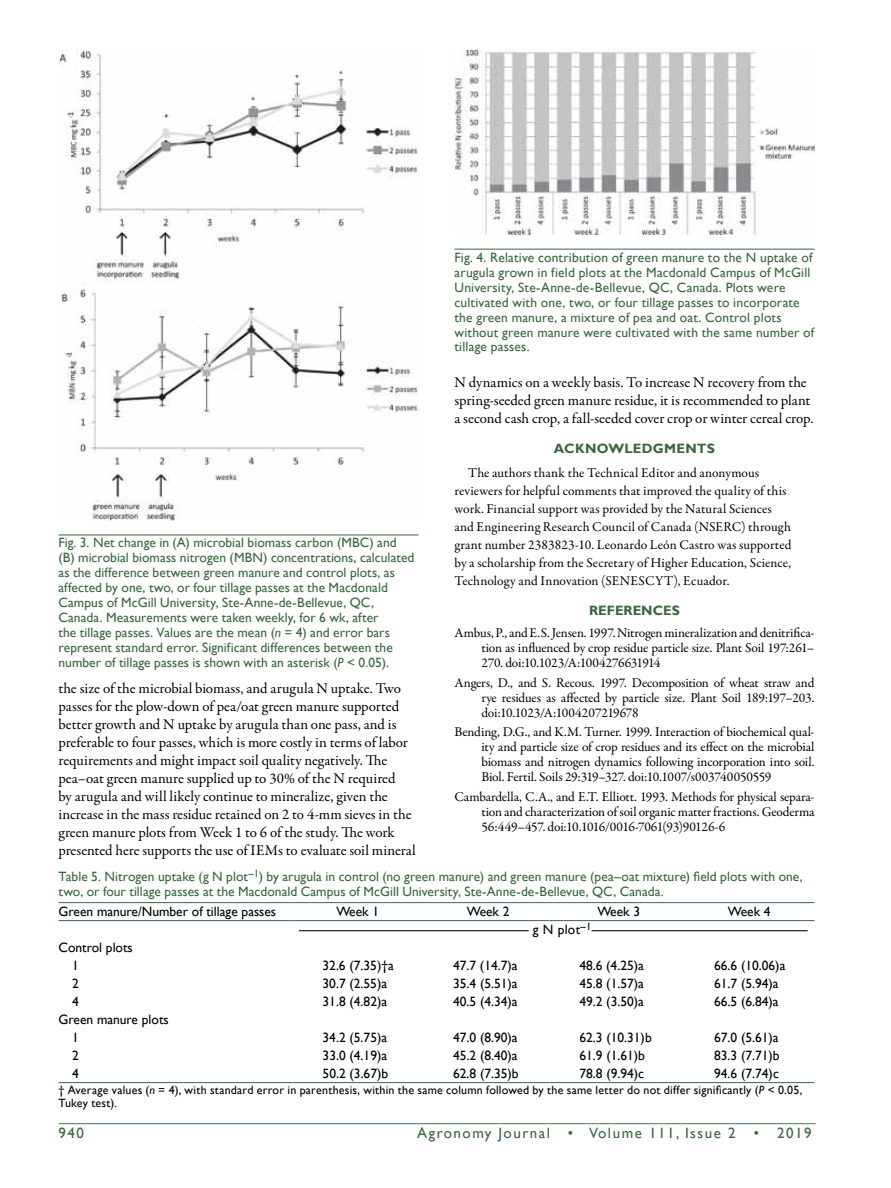
<style>
.page{position:relative;width:891px;height:1188px;background:#fff}
.page>*{position:absolute;margin:0;border:0;box-sizing:border-box;transform-origin:0 0}
.t1{font:15px/18px "Garamond Premr Pro";letter-spacing:-.005em;color:#000}
.t2{font:15px "Gill Sans";letter-spacing:.1em;color:#39673d}
.t3{font:13.5px/15px "Gill Sans";letter-spacing:.005em;color:#39673d}
.t4{font:13.5px/15px "Garamond Premr Pro";letter-spacing:-.01em;color:#000;text-align:justify}
.t5{font:13.5px/18px "Gill Sans";color:#000}
.t6{font:13.5px/18px "Garamond Premr Pro";letter-spacing:.01em;color:#000}
.t7{font:700 13.5px "Gill Sans";color:#39673d}
.t8{font:12px/13.5px "Gill Sans";letter-spacing:.02em;color:#000}
.s1{font-style:italic}
</style>
<div class="page">
<hr style="left:58px;top:1123px;width:758px;height:1px;background:#4d7650">
<hr style="left:58px;top:535px;width:360px;height:1px;background:#39673d">
<img style="left:58px;top:50px;width:360px;height:470px">
<hr style="left:454px;top:249px;width:360px;height:1px;background:#39673d">
<img style="left:454px;top:50px;width:360px;height:184px">
<hr style="left:58px;top:1082px;width:234px;height:1px;background:#39673d">
<hr style="left:292px;top:1082px;width:131px;height:1px;background:#39673d">
<hr style="left:423px;top:1082px;width:126px;height:1px;background:#39673d">
<hr style="left:554px;top:1082px;width:130px;height:1px;background:#39673d">
<hr style="left:684px;top:1082px;width:130px;height:1px;background:#39673d">
<hr style="left:58px;top:902px;width:234px;height:1px;background:#39673d">
<hr style="left:292px;top:902px;width:131px;height:1px;background:#39673d">
<hr style="left:423px;top:902px;width:126px;height:1px;background:#39673d">
<hr style="left:554px;top:902px;width:130px;height:1px;background:#39673d">
<hr style="left:684px;top:902px;width:130px;height:1px;background:#39673d">
<hr style="left:58px;top:920px;width:234px;height:1px;background:#39673d">
<hr style="left:292px;top:920px;width:131px;height:1px;background:#39673d">
<hr style="left:423px;top:920px;width:126px;height:1px;background:#39673d">
<hr style="left:554px;top:920px;width:130px;height:1px;background:#39673d">
<hr style="left:684px;top:920px;width:130px;height:1px;background:#39673d">
<p class="t3" style="left:58px;top:536px;width:357px">Fig. 3. Net change in (A) microbial biomass carbon (MBC) and (B) microbial biomass nitrogen (MBN) concentrations, calculated as the difference between green manure and control plots, as affected by one, two, or four tillage passes at the Macdonald Campus of McGill University, Ste-Anne-de-Bellevue, QC, Canada. Measurements were taken weekly, for 6 wk, after<br>the tillage passes. Values are the mean (<span class="s1">n</span> = 4) and error bars represent standard error. Significant differences between the number of tillage passes is shown with an asterisk (<span class="s1">P</span> &lt; 0.05).</p>
<p class="t1" style="left:58px;top:680px;width:359px">the size of the microbial biomass, and arugula N uptake. Two passes for the plow-down of pea/oat green manure supported better growth and N uptake by arugula than one pass, and is preferable to four passes, which is more costly in terms of labor requirements and might impact soil quality negatively. The pea–oat green manure supplied up to 30% of the N required<br>by arugula and will likely continue to mineralize, given the increase in the mass residue retained on 2 to 4-mm sieves in the green manure plots from Week 1 to 6 of the study. The work presented here supports the use of IEMs to evaluate soil mineral</p>
<p class="t3" style="left:454px;top:250px;width:361px">Fig. 4. Relative contribution of green manure to the N uptake of arugula grown in field plots at the Macdonald Campus of McGill University, Ste-Anne-de-Bellevue, QC, Canada. Plots were cultivated with one, two, or four tillage passes to incorporate the green manure, a mixture of pea and oat. Control plots without green manure were cultivated with the same number of tillage passes.</p>
<p class="t1" style="left:454px;top:374px;width:361px">N dynamics on a weekly basis. To increase N recovery from the spring-seeded green manure residue, it is recommended to plant a second cash crop, a fall-seeded cover crop or winter cereal crop.</p>
<p class="t7" style="left:554px;top:440px;width:23px">ACKNOWLEDGMENTS</p>
<p class="t6" style="left:455px;top:464px;width:339px;text-indent:14px">The authors thank the Technical Editor and anonymous reviewers for helpful comments that improved the quality of this work. Financial support was provided by the Natural Sciences and Engineering Research Council of Canada (NSERC) through grant number 2383823-10. Leonardo León Castro was supported by a scholarship from the Secretary of Higher Education, Science, Technology and Innovation (SENESCYT), Ecuador.</p>
<p class="t7" style="left:589px;top:602px;width:10px">REFERENCES</p>
<p class="t4" style="left:482px;top:626px;width:335px;text-indent:-27px">Ambus, P., and E.S. Jensen. 1997. Nitrogen mineralization and denitrifica&shy;tion as influenced by crop residue particle size. Plant Soil 197:261– 270. doi:10.1023/A:1004276631914</p>
<p class="t4" style="left:482px;top:676px;width:334px;text-indent:-27px">Angers, D., and S. Recous. 1997. Decomposition of wheat straw and rye residues as affected by particle size. Plant Soil 189:197–203. doi:10.1023/A:1004207219678</p>
<p class="t4" style="left:482px;top:725px;width:335px;text-indent:-27px">Bending, D.G., and K.M. Turner. 1999. Interaction of biochemical qual&shy;ity and particle size of crop residues and its effect on the microbial biomass and nitrogen dynamics following incorporation into soil.<br>Biol. Fertil. Soils 29:319–327. doi:10.1007/s003740050559</p>
<p class="t4" style="left:482px;top:790px;width:335px;text-indent:-27px">Cambardella, C.A., and E.T. Elliott. 1993. Methods for physical separa&shy;tion and characterization of soil organic matter fractions. Geoderma 56:449–457. doi:10.1016/0016-7061(93)90126-6</p>
<p class="t3" style="left:58px;top:869px;width:746px">Table 5. Nitrogen uptake (g N plot<sup>–1</sup>) by arugula in control (no green manure) and green manure (pea–oat mixture) field plots with one, two, or four tillage passes at the Macdonald Campus of McGill University, Ste-Anne-de-Bellevue, QC, Canada.</p>
<p class="t5" style="left:58px;top:903px;width:219px">Green manure/Number of tillage passes</p>
<p class="t5" style="left:336px;top:903px;width:44px">Week 1</p>
<p class="t5" style="left:467px;top:903px;width:44px">Week 2</p>
<p class="t5" style="left:597px;top:903px;width:44px">Week 3</p>
<p class="t5" style="left:299px;top:903px;width:510px;text-indent:429px">Week 4 ————————————————— g N plot<sup>–1</sup>————————————————</p>
<p class="t5" style="left:72px;top:939px;width:62px;text-indent:-14px">Control plots<br>1</p>
<p class="t5" style="left:323px;top:957px;width:73px">32.6 (7.35)†a</p>
<p class="t5" style="left:453px;top:957px;width:66px">47.7 (14.7)a</p>
<p class="t5" style="left:579px;top:957px;width:66px">48.6 (4.25)a</p>
<p class="t5" style="left:714px;top:957px;width:73px">66.6 (10.06)a</p>
<p class="t5" style="left:72px;top:975px;width:8px">2</p>
<p class="t5" style="left:323px;top:975px;width:66px">30.7 (2.55)a</p>
<p class="t5" style="left:453px;top:975px;width:66px">35.4 (5.51)a</p>
<p class="t5" style="left:579px;top:975px;width:66px">45.8 (1.57)a</p>
<p class="t5" style="left:714px;top:975px;width:66px">61.7 (5.94)a</p>
<p class="t5" style="left:72px;top:993px;width:8px">4</p>
<p class="t5" style="left:323px;top:993px;width:66px">31.8 (4.82)a</p>
<p class="t5" style="left:453px;top:993px;width:66px">40.5 (4.34)a</p>
<p class="t5" style="left:579px;top:993px;width:66px">49.2 (3.50)a</p>
<p class="t5" style="left:714px;top:993px;width:66px">66.5 (6.84)a</p>
<p class="t5" style="left:72px;top:1011px;width:98px;text-indent:-14px">Green manure plots<br>1</p>
<p class="t5" style="left:323px;top:1029px;width:66px">34.2 (5.75)a</p>
<p class="t5" style="left:453px;top:1029px;width:66px">47.0 (8.90)a</p>
<p class="t5" style="left:579px;top:1029px;width:74px">62.3 (10.31)b</p>
<p class="t5" style="left:714px;top:1029px;width:66px">67.0 (5.61)a</p>
<p class="t5" style="left:72px;top:1047px;width:8px">2</p>
<p class="t5" style="left:323px;top:1047px;width:66px">33.0 (4.19)a</p>
<p class="t5" style="left:453px;top:1047px;width:66px">45.2 (8.40)a</p>
<p class="t5" style="left:579px;top:1047px;width:67px">61.9 (1.61)b</p>
<p class="t5" style="left:714px;top:1047px;width:67px">83.3 (7.71)b</p>
<p class="t5" style="left:72px;top:1065px;width:8px">4</p>
<p class="t5" style="left:323px;top:1065px;width:67px">50.2 (3.67)b</p>
<p class="t5" style="left:453px;top:1065px;width:67px">62.8 (7.35)b</p>
<p class="t5" style="left:579px;top:1065px;width:66px">78.8 (9.94)c</p>
<p class="t5" style="left:714px;top:1065px;width:66px">94.6 (7.74)c</p>
<p class="t8" style="left:58px;top:1083px;width:745px">† Average values (<span class="s1">n</span> = 4), with standard error in parenthesis, within the same column followed by the same letter do not differ significantly (<span class="s1">P</span> &lt; 0.05,<br>Tukey test).</p>
<p class="t2" style="left:58px;top:1125px;width:27px">940</p>
<p class="t2" style="left:417px;top:1125px;width:396px">Agronomy Journal • Volume 111, Issue 2 • 2019</p>
</div>
